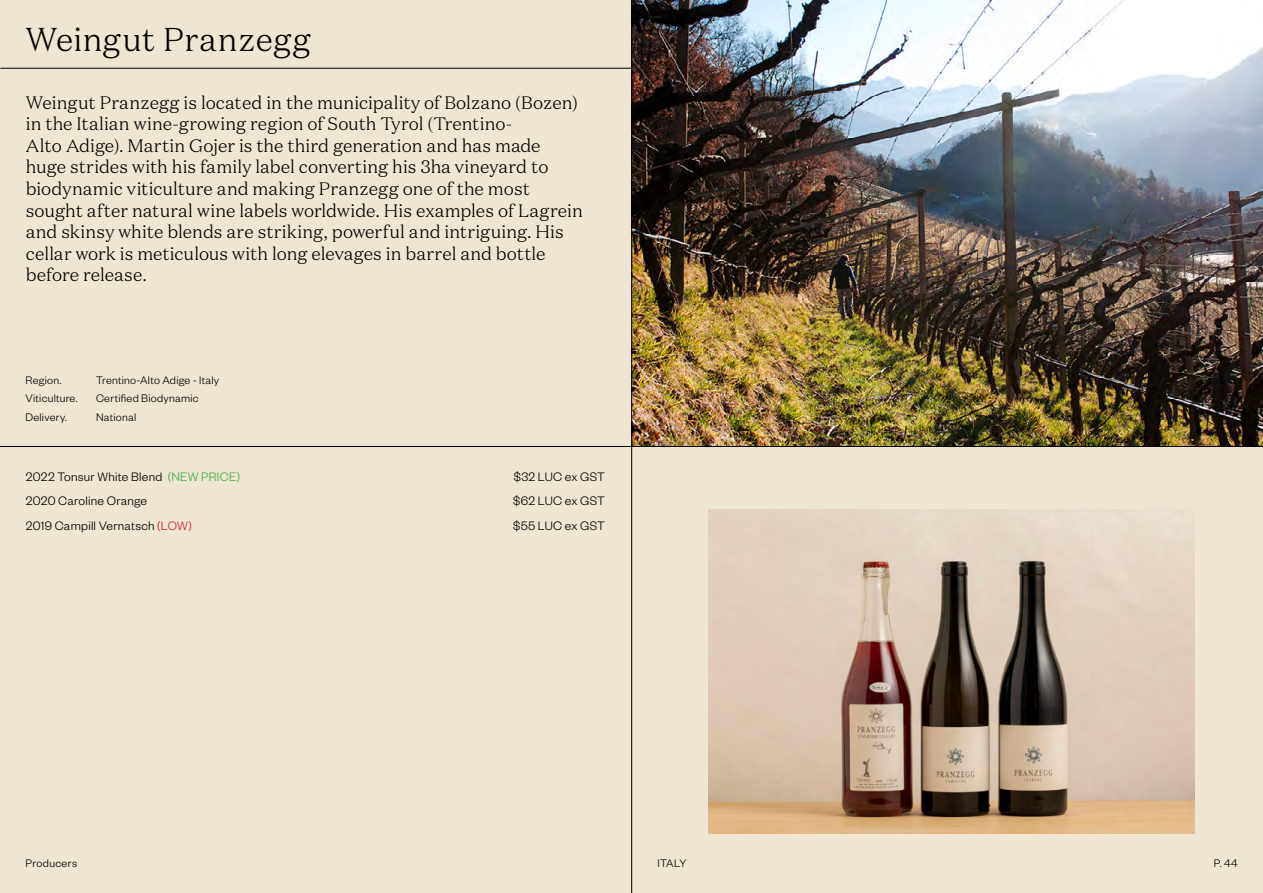
<style>
.page{position:relative;width:1263px;height:893px;background:#fff}
.page>*{position:absolute;margin:0;border:0;box-sizing:border-box;transform-origin:0 0}
.t1{font:300 33px "Domaine Text";letter-spacing:.015em;color:#000}
.t2{font:300 18px/21.6px "Domaine Text";color:#000}
.t3{font:300 13.5px "Founders Grotesk";letter-spacing:.015em;color:#000}
.t4{font:300 12px "Founders Grotesk";letter-spacing:.02em;color:#000}
.s1{color:#41ad49}
.s2{color:#d2232a}
</style>
<div class="page">
<div style="left:0;top:0;width:1263px;height:892px;background:#eee6d2"></div>
<img style="left:708px;top:509px;width:486px;height:324px">
<img style="left:632px;top:0;width:631px;height:446px">
<hr style="left:0;top:68px;width:631px;height:1px;background:#000">
<hr style="left:631px;top:0;width:1px;height:893px;background:#000">
<hr style="left:0;top:446px;width:1263px;height:1px;background:#000">
<h1 class="t1" style="left:26px;top:19px;width:287px">Weingut Pranzegg</h1>
<p class="t2" style="left:26px;top:91px;width:559px">Weingut Pranzegg is located in the municipality of Bolzano (Bozen) in the Italian wine-growing region of South Tyrol (Trentino-<br>Alto Adige). Martin Gojer is the third generation and has made huge strides with his family label converting his 3ha vineyard to biodynamic viticulture and making Pranzegg one of the most sought after natural wine labels worldwide. His examples of Lagrein and skinsy white blends are striking, powerful and intriguing. His cellar work is meticulous with long elevages in barrel and bottle before release.</p>
<p class="t4" style="left:26px;top:372px;width:37px">Region.</p>
<p class="t4" style="left:96px;top:372px;width:125px">Trentino-Alto Adige - Italy</p>
<p class="t4" style="left:26px;top:391px;width:54px">Viticulture.</p>
<p class="t4" style="left:96px;top:391px;width:104px">Certified Biodynamic</p>
<p class="t4" style="left:26px;top:410px;width:43px">Delivery.</p>
<p class="t4" style="left:96px;top:410px;width:42px">National</p>
<p class="t3" style="left:26px;top:468px;width:216px">2022 Tonsur White Blend <span class="s1">(NEW PRICE)</span></p>
<p class="t3" style="left:514px;top:468px;width:93px">$32 LUC ex GST</p>
<p class="t3" style="left:26px;top:493px;width:123px">2020 Caroline Orange</p>
<p class="t3" style="left:513px;top:493px;width:93px">$62 LUC ex GST</p>
<p class="t3" style="left:26px;top:517px;width:167px">2019 Campill Vernatsch <span class="s2">(LOW)</span></p>
<p class="t3" style="left:513px;top:517px;width:93px">$55 LUC ex GST</p>
<p class="t4" style="left:26px;top:856px;width:53px">Producers</p>
<p class="t4" style="left:657px;top:856px;width:31px">ITALY</p>
<p class="t4" style="left:1214px;top:856px;width:25px">P. 44</p>
</div>
